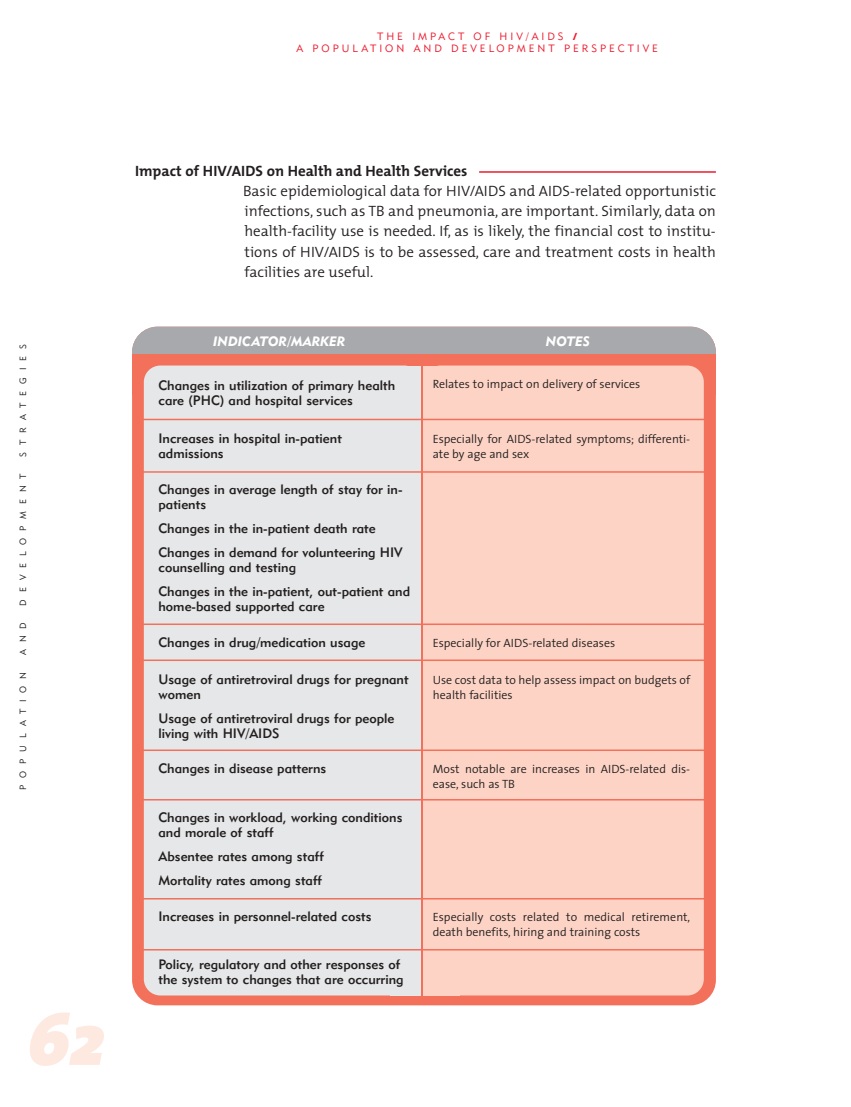
<style>
.page{position:relative;width:851px;height:1107px;background:#fff}
.page>*{position:absolute;margin:0;border:0;box-sizing:border-box;transform-origin:0 0}
.t1{font:italic 900 75px "The Mix";color:#fee9e1}
.t2{font:300 15px/20.2px "The Mix";color:#231f20;text-align:justify}
.t3{font:700 15px "The Mix";color:#231f20}
.t4{font:13.5px/15px "Geometric 415 BT Medium A";color:#231f20}
.t5{font:13.5px "Geometric 415 BT Black Italic A";color:#fff}
.t6{font:300 12px/15px "The Sans";color:#231f20}
.t7{font:10.5px/12.3px "Geometric 415 BT Lite A";letter-spacing:.285em;color:#ed1b2d;text-align:center}
.t8{font:9px "Geometric 415 BT Lite A";letter-spacing:.77em;color:#231f20}
.s1{font-family:"The Mix";font-weight:800}
</style>
<div class="page">
<div style="left:132px;top:327px;width:584px;height:678px;background:#f3705b;border-radius:26px"></div>
<div style="left:132px;top:327px;width:583px;height:54px;background:#a7a9ac;border-radius:26px"></div>
<div style="left:132px;top:354px;width:583px;height:40px;background:#f3705b"></div>
<div style="left:144px;top:366px;width:277px;height:630px;background:#e6e7e8;border-radius:16px"></div>
<div style="left:424px;top:366px;width:279px;height:630px;background:#fcd3c4;border-radius:16px"></div>
<div style="left:424px;top:366px;width:36px;height:630px;background:#fcd3c4"></div>
<div style="left:391px;top:366px;width:30px;height:630px;background:#e6e7e8"></div>
<hr style="left:134px;top:419px;width:580px;height:1px;background:#f3705b">
<hr style="left:134px;top:624px;width:580px;height:1px;background:#f3705b">
<hr style="left:134px;top:750px;width:580px;height:1px;background:#f3705b">
<hr style="left:134px;top:471px;width:580px;height:2px;background:#f3705b">
<hr style="left:134px;top:660px;width:580px;height:1px;background:#f3705b">
<hr style="left:134px;top:799px;width:580px;height:2px;background:#f3705b">
<hr style="left:479px;top:171px;width:237px;height:2px;background:#ed1b2d">
<hr style="left:134px;top:898px;width:580px;height:2px;background:#f3705b">
<hr style="left:134px;top:949px;width:580px;height:2px;background:#f3705b">
<p class="t7" style="left:296px;top:31px;width:363px">THE IMPACT OF HIV/AIDS <span class="s1">/<br></span>A POPULATION AND DEVELOPMENT PERSPECTIVE</p>
<p class="t8" style="left:20px;top:457px;width:114px;rotate:-90deg">STRATEGIES</p>
<p class="t8" style="left:20px;top:606px;width:134px;rotate:-90deg">DEVELOPMENT</p>
<p class="t8" style="left:20px;top:655px;width:34px;rotate:-90deg">AND</p>
<p class="t8" style="left:20px;top:790px;width:119px;rotate:-90deg">POPULATION</p>
<h1 class="t1" style="left:27px;top:1011px;width:79px">62</h1>
<p class="t3" style="left:135px;top:165px;width:334px">Impact of HIV/AIDS on Health and Health Services</p>
<p class="t2" style="left:243px;top:182px;width:474px">Basic epidemiological data for HIV/AIDS and AIDS-related opportunistic infections, such as TB and pneumonia, are important. Similarly, data on health-facility use is needed. If, as is likely, the financial cost to institu&shy;tions of HIV/AIDS is to be assessed, care and treatment costs in health facilities are useful.</p>
<p class="t5" style="left:213px;top:336px;width:134px">INDICATOR/MARKER</p>
<p class="t5" style="left:546px;top:336px;width:46px">NOTES</p>
<p class="t6" style="left:433px;top:378px;width:209px">Relates to impact on delivery of services</p>
<p class="t4" style="left:158px;top:379px;width:238px">Changes in utilization of primary health care (PHC) and hospital services</p>
<p class="t4" style="left:158px;top:432px;width:185px">Increases in hospital in-patient admissions</p>
<p class="t4" style="left:158px;top:483px;width:245px">Changes in average length of stay for in&shy;patients</p>
<p class="t4" style="left:158px;top:517px;width:246px;line-height:24px">Changes in the in-patient death rate<br>Changes in demand for volunteering HIV</p>
<p class="t4" style="left:158px;top:556px;width:253px;line-height:24px">counselling and testing<br>Changes in the in-patient, out-patient and</p>
<p class="t4" style="left:158px;top:600px;width:168px">home-based supported care</p>
<p class="t4" style="left:158px;top:636px;width:208px">Changes in drug/medication usage</p>
<p class="t4" style="left:158px;top:673px;width:252px">Usage of antiretroviral drugs for pregnant women</p>
<p class="t4" style="left:158px;top:712px;width:237px">Usage of antiretroviral drugs for people living with HIV/AIDS</p>
<p class="t4" style="left:158px;top:762px;width:169px">Changes in disease patterns</p>
<p class="t4" style="left:158px;top:811px;width:245px">Changes in workload, working conditions and morale of staff</p>
<p class="t4" style="left:158px;top:846px;width:167px;line-height:24px">Absentee rates among staff<br>Mortality rates among staff</p>
<p class="t4" style="left:158px;top:910px;width:215px">Increases in personnel-related costs</p>
<p class="t4" style="left:158px;top:958px;width:247px">Policy, regulatory and other responses of the system to changes that are occurring</p>
<p class="t6" style="left:433px;top:432px;width:259px">Especially for AIDS-related symptoms; differenti&shy;ate by age and sex</p>
<p class="t6" style="left:433px;top:636px;width:184px">Especially for AIDS-related diseases</p>
<p class="t6" style="left:433px;top:674px;width:259px">Use cost data to help assess impact on budgets of health facilities</p>
<p class="t6" style="left:433px;top:762px;width:259px">Most notable are increases in AIDS-related dis&shy;ease, such as TB</p>
<p class="t6" style="left:433px;top:911px;width:259px">Especially costs related to medical retirement, death benefits, hiring and training costs</p>
</div>
